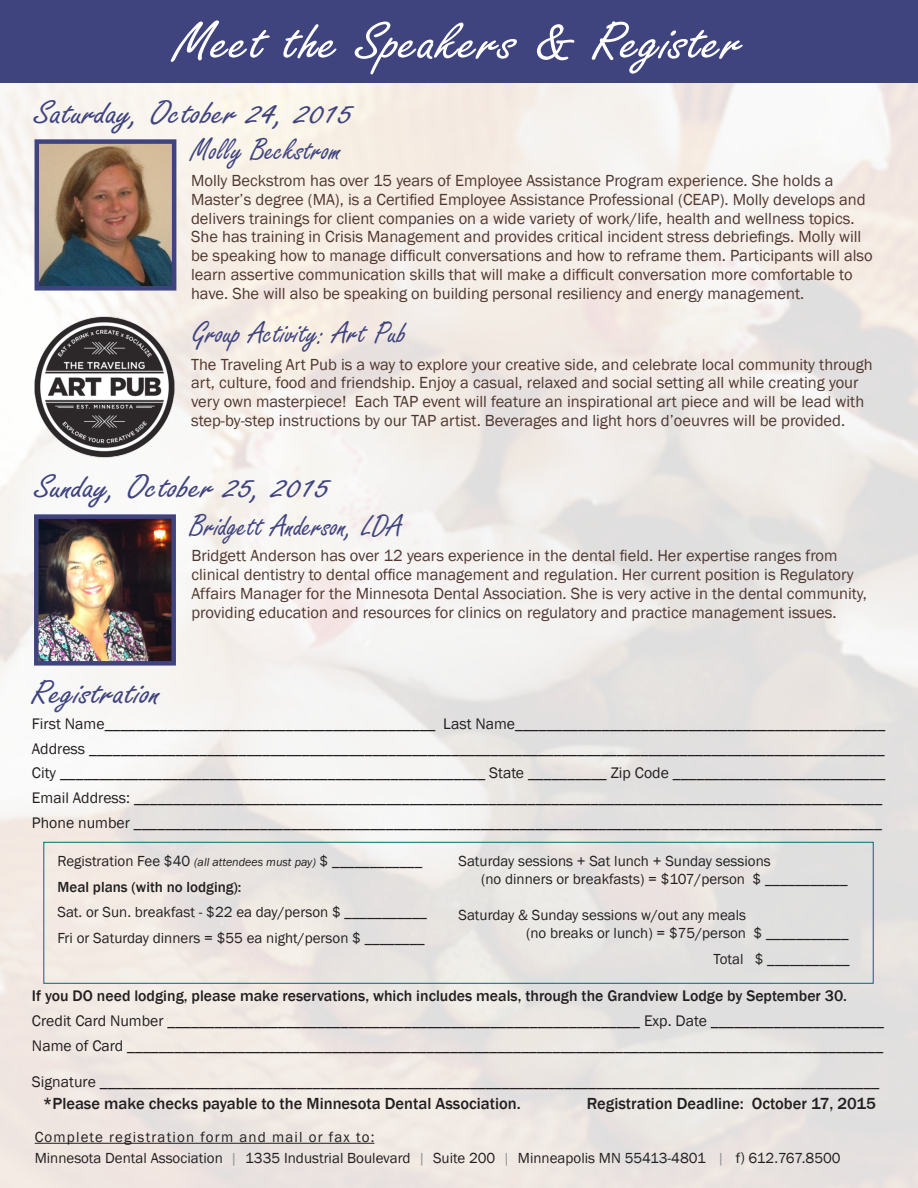
<style>
.page{position:relative;width:918px;height:1188px;background:#fff}
.page>*{position:absolute;margin:0;border:0;box-sizing:border-box;transform-origin:0 0}
.t1{font:57.3px "Freestyle Script";color:#fff;scale:1.18 1}
.t2{font:35.7px "Freestyle Script";color:#3f447f;scale:1.18 1}
.t3{font:33px "Freestyle Script";color:#3f447f}
.t4{font:16.5px/18.8px "Franklin Gothic";color:#503730}
.t5{font:500 16.5px "Franklin Gothic";color:#231f20}
.t6{font:15.75px "Franklin Gothic";color:#231f20}
.t7{font:500 15.75px "Franklin Gothic";color:#231f20}
.t8{font:15px/18px "Franklin Gothic";color:#231f20}
.t9{font:15px "Franklin Gothic";letter-spacing:.08em;color:#231f20}
.t10{font:500 15px "Franklin Gothic";color:#231f20}
.s1{font-style:italic;font-size:12px}
.s2{color:#939598}
</style>
<div class="page">
<img style="left:0;top:82px;width:918px;height:1106px">
<div style="left:0;top:0;width:918px;height:82px;background:#3f447f"></div>
<img style="left:40px;top:144px;width:131px;height:142px">
<div style="left:35px;top:139px;width:141px;height:152px;border:4px solid #3f447f"></div>
<img style="left:39px;top:519px;width:132px;height:142px">
<div style="left:34px;top:514px;width:142px;height:152px;border:4px solid #3f447f"></div>
<hr style="left:35px;top:1143px;width:339px;height:1px;background:#231f20">
<img style="left:33px;top:316px;width:143px;height:141px">
<div style="left:44px;top:842px;width:829px;height:141px;border:1px solid #006a75"></div>
<p class="t1" style="left:174px;top:11px;width:484px">Meet the Speakers &amp; Register</p>
<p class="t2" style="left:35px;top:93px;width:272px">Saturday, October 24, 2015</p>
<p class="t3" style="left:191px;top:132px;width:152px">Molly Beckstrom</p>
<p class="t4" style="left:191px;top:172px;width:683px">Molly Beckstrom has over 15 years of Employee Assistance Program experience. She holds a Master’s degree (MA), is a Certified Employee Assistance Professional (CEAP). Molly develops and delivers trainings for client companies on a wide variety of work/life, health and wellness topics.<br>She has training in Crisis Management and provides critical incident stress debriefings. Molly will be speaking how to manage difficult conversations and how to reframe them. Participants will also learn assertive communication skills that will make a difficult conversation more comfortable to have. She will also be speaking on building personal resiliency and energy management.</p>
<p class="t3" style="left:193px;top:315px;width:215px">Group Activity: Art Pub</p>
<p class="t4" style="left:191px;top:355px;width:683px">The Traveling Art Pub is a way to explore your creative side, and celebrate local community through art, culture, food and friendship. Enjoy a casual, relaxed and social setting all while creating your very own masterpiece! Each TAP event will feature an inspirational art piece and will be lead with step-by-step instructions by our TAP artist. Beverages and light hors d’oeuvres will be provided.</p>
<p class="t2" style="left:35px;top:468px;width:252px">Sunday, October 25, 2015</p>
<p class="t3" style="left:190px;top:508px;width:213px">Bridgett Anderson, LDA</p>
<p class="t4" style="left:191px;top:547px;width:677px">Bridgett Anderson has over 12 years experience in the dental field. Her expertise ranges from clinical dentistry to dental office management and regulation. Her current position is Regulatory Affairs Manager for the Minnesota Dental Association. She is very active in the dental community, providing education and resources for clinics on regulatory and practice management issues.</p>
<p class="t2" style="left:32px;top:674px;width:111px">Registration</p>
<p class="t6" style="left:32px;top:714px;width:855px">First Name__________________________________________ Last Name_______________________________________________</p>
<p class="t6" style="left:32px;top:739px;width:854px">Address _____________________________________________________________________________________________________</p>
<p class="t6" style="left:32px;top:763px;width:855px">City ______________________________________________________ State __________ Zip Code ___________________________</p>
<p class="t6" style="left:32px;top:788px;width:852px">Email Address: _______________________________________________________________________________________________</p>
<p class="t6" style="left:32px;top:813px;width:851px">Phone number _______________________________________________________________________________________________</p>
<p class="t8" style="left:58px;top:853px;width:366px">Registration Fee $40 <span class="s1">(all attendees must pay)</span> $ ____________</p>
<p class="t10" style="left:58px;top:878px;width:186px">Meal plans (with no lodging):</p>
<p class="t8" style="left:58px;top:904px;width:371px">Sat. or Sun. breakfast - $22 ea day/person $ ___________</p>
<p class="t8" style="left:58px;top:929px;width:369px">Fri or Saturday dinners = $55 ea night/person $ ________</p>
<p class="t8" style="left:481px;top:853px;width:368px;text-indent:-22px">Saturday sessions + Sat lunch + Sunday sessions<br>(no dinners or breakfasts) = $107/person $ ___________</p>
<p class="t8" style="left:526px;top:907px;width:324px;text-indent:-68px">Saturday &amp; Sunday sessions w/out any meals<br>(no breaks or lunch) = $75/person $ ___________</p>
<p class="t8" style="left:714px;top:950px;width:138px">Total $ ___________</p>
<p class="t7" style="left:32px;top:986px;width:817px">If you DO need lodging, please make reservations, which includes meals, through the Grandview Lodge by September 30.</p>
<p class="t6" style="left:32px;top:1011px;width:854px">Credit Card Number ____________________________________________________________ Exp. Date ______________________</p>
<p class="t6" style="left:32px;top:1036px;width:853px">Name of Card ________________________________________________________________________________________________</p>
<p class="t6" style="left:32px;top:1072px;width:849px">Signature ___________________________________________________________________________________________________</p>
<p class="t5" style="left:43px;top:1093px;width:480px">*Please make checks payable to the Minnesota Dental Association.</p>
<p class="t5" style="left:587px;top:1093px;width:291px">Registration Deadline: October 17, 2015</p>
<p class="t9" style="left:35px;top:1128px;width:341px">Complete registration form and mail or fax to:</p>
<p class="t8" style="left:35px;top:1149px;width:808px">Minnesota Dental Association <span class="s2">|</span> 1335 Industrial Boulevard <span class="s2">|</span> Suite 200 <span class="s2">|</span> Minneapolis MN 55413-4801 <span class="s2">|</span> f) 612.767.8500</p>
</div>
